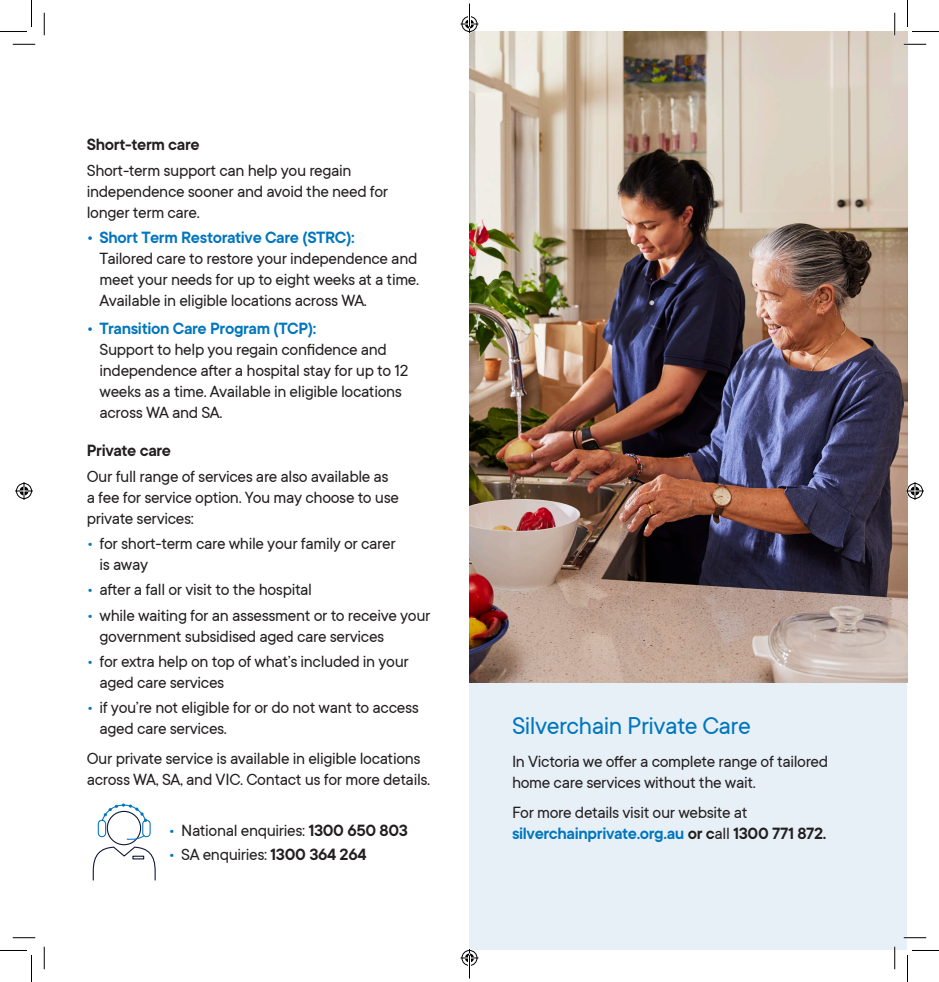
<style>
.page{position:relative;width:939px;height:982px;background:#fff}
.page>*{position:absolute;margin:0;border:0;box-sizing:border-box;transform-origin:0 0}
.Heading_1___Blue{font:27px "TT Commons";letter-spacing:-.02em;color:#0076be}
.Bullets_heading{font:18px/21px "TT Commons";letter-spacing:-.02em;color:#231f20}
.Text{font:18px/21px "TT Commons";letter-spacing:-.02em;color:#231f20}
.Text-2{font:600 18px "TT Commons";letter-spacing:-.02em;color:#0076be}
.Heading_2{font:600 18px "TT Commons";letter-spacing:-.02em;color:#231f20}
.s1{font-weight:600;color:#0076be}
.s2{color:#0076be}
.s3{font-weight:600}
.s4{color:#231f20}
.s5{font-weight:400;color:#231f20}
</style>
<div class="page">
<div style="left:469px;top:31px;width:438px;height:919px;background:#e8f0f7"></div>
<img style="left:469px;top:32px;width:438px;height:650px">
<div style="left:107px;top:810px;width:34px;height:35px;border:1px solid #081230;border-radius:50%"></div>
<svg style="left:93px;top:846px;width:63px;height:34px"></svg>
<svg style="left:97px;top:803px;width:54px;height:37px"></svg>
<hr style="left:904px;top:43px;width:22px;height:2px;background:#fff">
<hr style="left:904px;top:936px;width:22px;height:2px;background:#fff">
<hr style="left:894px;top:13px;width:2px;height:22px;background:#fff">
<hr style="left:894px;top:946px;width:2px;height:23px;background:#fff">
<svg style="left:13px;top:44px;width:22px;height:1px"></svg>
<svg style="left:904px;top:44px;width:22px;height:1px"></svg>
<svg style="left:13px;top:937px;width:22px;height:1px"></svg>
<svg style="left:904px;top:937px;width:22px;height:1px"></svg>
<svg style="left:44px;top:13px;width:1px;height:22px"></svg>
<svg style="left:44px;top:946px;width:1px;height:23px"></svg>
<svg style="left:894px;top:13px;width:1px;height:22px"></svg>
<svg style="left:894px;top:946px;width:1px;height:23px"></svg>
<svg style="left:0;top:0;width:32px;height:32px"></svg>
<svg style="left:0;top:950px;width:32px;height:31px"></svg>
<svg style="left:907px;top:0;width:32px;height:32px"></svg>
<svg style="left:907px;top:950px;width:32px;height:31px"></svg>
<svg style="left:15px;top:482px;width:18px;height:18px"></svg>
<svg style="left:906px;top:482px;width:18px;height:18px"></svg>
<svg style="left:460px;top:4px;width:18px;height:29px"></svg>
<svg style="left:460px;top:949px;width:18px;height:29px"></svg>
<p class="Heading_2" style="left:87px;top:135px;width:114px">Short-term care</p>
<p class="Text" style="left:87px;top:160px;width:303px">Short-term support can help you regain independence sooner and avoid the need for longer term care.</p>
<p class="Bullets_heading" style="left:100px;top:227px;width:321px;text-indent:-13px"><span class="s1">• Short Term Restorative Care (STRC):<br></span>Tailored care to restore your independence and meet your needs for up to eight weeks at a time.<br>Available in eligible locations across WA.</p>
<p class="Bullets_heading" style="left:100px;top:318px;width:310px;text-indent:-13px"><span class="s1">• Transition Care Program (TCP):<br></span>Support to help you regain confidence and independence after a hospital stay for up to 12 weeks as a time. Available in eligible locations across WA and SA.</p>
<p class="Heading_2" style="left:87px;top:441px;width:86px">Private care</p>
<p class="Text" style="left:87px;top:466px;width:314px">Our full range of services are also available as a fee for service option. You may choose to use private services:</p>
<p class="Bullets_heading" style="left:100px;top:533px;width:298px;text-indent:-13px"><span class="s2">•</span> for short-term care while your family or carer is away</p>
<p class="Bullets_heading" style="left:87px;top:579px;width:227px"><span class="s2">•</span> after a fall or visit to the hospital</p>
<p class="Bullets_heading" style="left:100px;top:604px;width:333px;text-indent:-13px"><span class="s2">•</span> while waiting for an assessment or to receive your government subsidised aged care services</p>
<p class="Bullets_heading" style="left:100px;top:651px;width:311px;text-indent:-13px"><span class="s2">•</span> for extra help on top of what’s included in your aged care services</p>
<p class="Bullets_heading" style="left:100px;top:697px;width:321px;text-indent:-13px"><span class="s2">•</span> if you’re not eligible for or do not want to access aged care services.</p>
<p class="Text" style="left:87px;top:747px;width:345px">Our private service is available in eligible locations across WA, SA, and VIC. Contact us for more details.</p>
<p class="Heading_1___Blue" style="left:512px;top:710px;width:240px">Silverchain Private Care</p>
<p class="Text" style="left:512px;top:751px;width:318px">In Victoria we offer a complete range of tailored home care services without the wait.</p>
<p class="Text" style="left:512px;top:802px;width:237px">For more details visit our website at</p>
<p class="Bullets_heading" style="left:168px;top:820px;width:241px"><span class="s2">•</span> National enquiries: <span class="s3">1300 650 803</span></p>
<p class="Text-2" style="left:512px;top:823px;width:316px">silverchainprivate.org.au <span class="s4">or c</span><span class="s5">all</span> <span class="s4">1300 771 872.</span></p>
<p class="Bullets_heading" style="left:168px;top:844px;width:199px"><span class="s2">•</span> SA enquiries: <span class="s3">1300 364 264</span></p>
</div>
